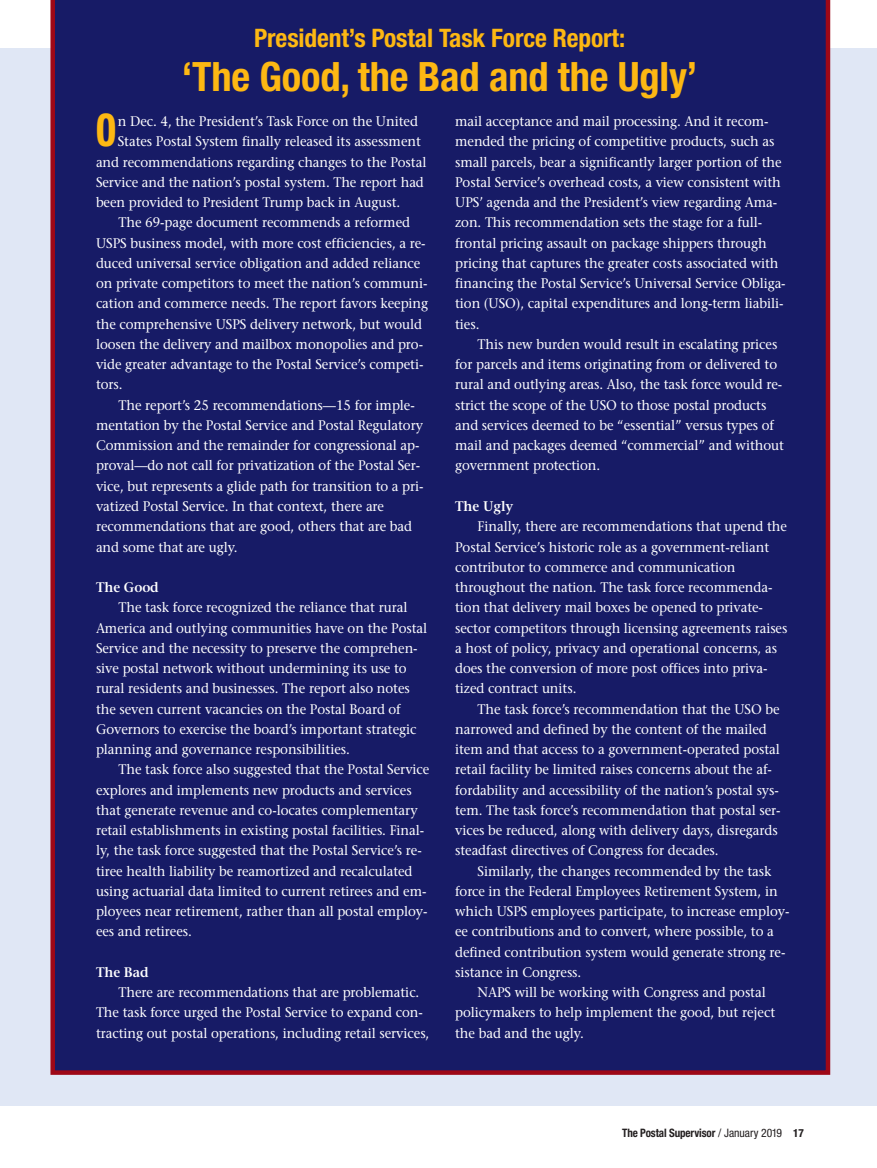
<style>
.page{position:relative;width:877px;height:1168px;background:#fff}
.page>*{position:absolute;margin:0;border:0;box-sizing:border-box;transform-origin:0 0}
.t1{font:800 condensed 45px "Helvetica Neue";color:#fdb813;scale:.8 1}
.t2{font:700 condensed 40.5px "Helvetica Neue";letter-spacing:-.005em;color:#fdb813}
.t3{font:700 condensed 25.5px "Helvetica Neue";letter-spacing:-.005em;color:#fdb813}
.t4{font:13.8px/20.2px "Stone Serif";letter-spacing:-.005em;color:#fff;scale:.95 1}
.t5{font:600 13.8px "Stone Serif";letter-spacing:-.005em;color:#fff;scale:.95 1}
.t6{font:700 condensed 11.7px "Helvetica Neue";letter-spacing:-.01em;color:#231f20;scale:.95 1}
.s1{font-weight:400}
.s2{font-size:11.25px}
</style>
<div class="page">
<div style="left:0;top:48px;width:877px;height:1057px;background:#e0e7f5"></div>
<div style="left:50px;top:0;width:780px;height:1074px;background:#171b66"></div>
<h3 class="t3" style="left:254px;top:29px;width:372px">President’s Postal Task Force Report:</h3>
<h2 class="t2" style="left:182px;top:62px;width:517px">‘The Good, the Bad and the Ugly’</h2>
<h1 class="t1" style="left:96px;top:114px;width:27px">O</h1>
<p class="t4" style="left:118px;top:113px;width:318px">n Dec. 4, the President’s Task Force on the United</p>
<p class="t4" style="left:118px;top:133px;width:321px">States Postal System finally released its assessment</p>
<p class="t4" style="left:96px;top:153px;width:349px">and recommendations regarding changes to the Postal</p>
<p class="t4" style="left:96px;top:173px;width:347px">Service and the nation’s postal system. The report had</p>
<p class="t4" style="left:96px;top:194px;width:322px">been provided to President Trump back in August.</p>
<p class="t4" style="left:118px;top:214px;width:308px">The 69-page document recommends a reformed</p>
<p class="t4" style="left:96px;top:234px;width:348px">USPS business model, with more cost efficiencies, a re-</p>
<p class="t4" style="left:96px;top:254px;width:343px">duced universal service obligation and added reliance</p>
<p class="t4" style="left:96px;top:275px;width:350px">on private competitors to meet the nation’s communi-</p>
<p class="t4" style="left:96px;top:295px;width:351px">cation and commerce needs. The report favors keeping</p>
<p class="t4" style="left:96px;top:315px;width:345px">the comprehensive USPS delivery network, but would</p>
<p class="t4" style="left:96px;top:335px;width:346px">loosen the delivery and mailbox monopolies and pro-</p>
<p class="t4" style="left:96px;top:356px;width:346px">vide greater advantage to the Postal Service’s competi-</p>
<p class="t4" style="left:96px;top:376px;width:29px">tors.</p>
<p class="t4" style="left:118px;top:396px;width:313px">The report’s 25 recommendations—15 for imple-</p>
<p class="t4" style="left:96px;top:416px;width:346px">mentation by the Postal Service and Postal Regulatory</p>
<p class="t4" style="left:96px;top:437px;width:342px">Commission and the remainder for congressional ap-</p>
<p class="t4" style="left:96px;top:457px;width:343px">proval—do not call for privatization of the Postal Ser-</p>
<p class="t4" style="left:96px;top:477px;width:346px">vice, but represents a glide path for transition to a pri-</p>
<p class="t4" style="left:96px;top:497px;width:305px">vatized Postal Service. In that context, there are</p>
<p class="t4" style="left:96px;top:518px;width:334px">recommendations that are good, others that are bad</p>
<p class="t4" style="left:96px;top:538px;width:151px">and some that are ugly.</p>
<p class="t5" style="left:96px;top:582px;width:68px">The Good</p>
<p class="t4" style="left:96px;top:599px;width:350px;text-indent:23px">The task force recognized the reliance that rural America and outlying communities have on the Postal Service and the necessity to preserve the comprehen&shy;sive postal network without undermining its use to rural residents and businesses. The report also notes the seven current vacancies on the Postal Board of Governors to exercise the board’s important strategic planning and governance responsibilities.</p>
<p class="t4" style="left:96px;top:761px;width:353px;text-indent:23px">The task force also suggested that the Postal Service explores and implements new products and services that generate revenue and co-locates complementary retail establishments in existing postal facilities. Final&shy;ly, the task force suggested that the Postal Service’s re&shy;tiree health liability be reamortized and recalculated using actuarial data limited to current retirees and em&shy;ployees near retirement, rather than all postal employ&shy;ees and retirees.</p>
<p class="t5" style="left:96px;top:966px;width:57px">The Bad</p>
<p class="t4" style="left:96px;top:983px;width:352px;text-indent:23px">There are recommendations that are problematic.<br>The task force urged the Postal Service to expand con&shy;tracting out postal operations, including retail services,</p>
<p class="t4" style="left:455px;top:113px;width:349px">mail acceptance and mail processing. And it recom&shy;mended the pricing of competitive products, such as small parcels, bear a significantly larger portion of the Postal Service’s overhead costs, a view consistent with UPS’ agenda and the President’s view regarding Ama&shy;zon. This recommendation sets the stage for a full&shy;frontal pricing assault on package shippers through pricing that captures the greater costs associated with financing the Postal Service’s Universal Service Obliga&shy;tion (USO), capital expenditures and long-term liabili&shy;ties.</p>
<p class="t4" style="left:455px;top:335px;width:348px;text-indent:23px">This new burden would result in escalating prices for parcels and items originating from or delivered to rural and outlying areas. Also, the task force would re&shy;strict the scope of the USO to those postal products and services deemed to be “essential” versus types of mail and packages deemed “commercial” and without government protection.</p>
<p class="t5" style="left:455px;top:501px;width:63px">The Ugly</p>
<p class="t4" style="left:455px;top:518px;width:351px;text-indent:23px">Finally, there are recommendations that upend the Postal Service’s historic role as a government-reliant contributor to commerce and communication throughout the nation. The task force recommenda&shy;tion that delivery mail boxes be opened to private&shy;sector competitors through licensing agreements raises a host of policy, privacy and operational concerns, as does the conversion of more post offices into priva&shy;tized contract units.</p>
<p class="t4" style="left:455px;top:700px;width:344px;text-indent:23px">The task force’s recommendation that the USO be narrowed and defined by the content of the mailed item and that access to a government-operated postal retail facility be limited raises concerns about the af&shy;fordability and accessibility of the nation’s postal sys&shy;tem. The task force’s recommendation that postal ser&shy;vices be reduced, along with delivery days, disregards steadfast directives of Congress for decades.</p>
<p class="t4" style="left:478px;top:862px;width:311px">Similarly, the changes recommended by the task</p>
<p class="t4" style="left:455px;top:882px;width:341px">force in the Federal Employees Retirement System, in</p>
<p class="t4" style="left:455px;top:902px;width:353px">which USPS employees participate, to increase employ-</p>
<p class="t4" style="left:455px;top:923px;width:337px">ee contributions and to convert, where possible, to a</p>
<p class="t4" style="left:455px;top:943px;width:349px">defined contribution system would generate strong re-</p>
<p class="t4" style="left:455px;top:963px;width:134px">sistance in Congress.</p>
<p class="t4" style="left:478px;top:983px;width:305px">NAPS will be working with Congress and postal</p>
<p class="t4" style="left:455px;top:1004px;width:338px">policymakers to help implement the good, but reject</p>
<p class="t4" style="left:455px;top:1024px;width:137px">the bad and the ugly.</p>
<p class="t6" style="left:622px;top:1128px;width:193px">The Postal Supervisor <span class="s1">/ January 2019</span> <span class="s2">17</span></p>
</div>
